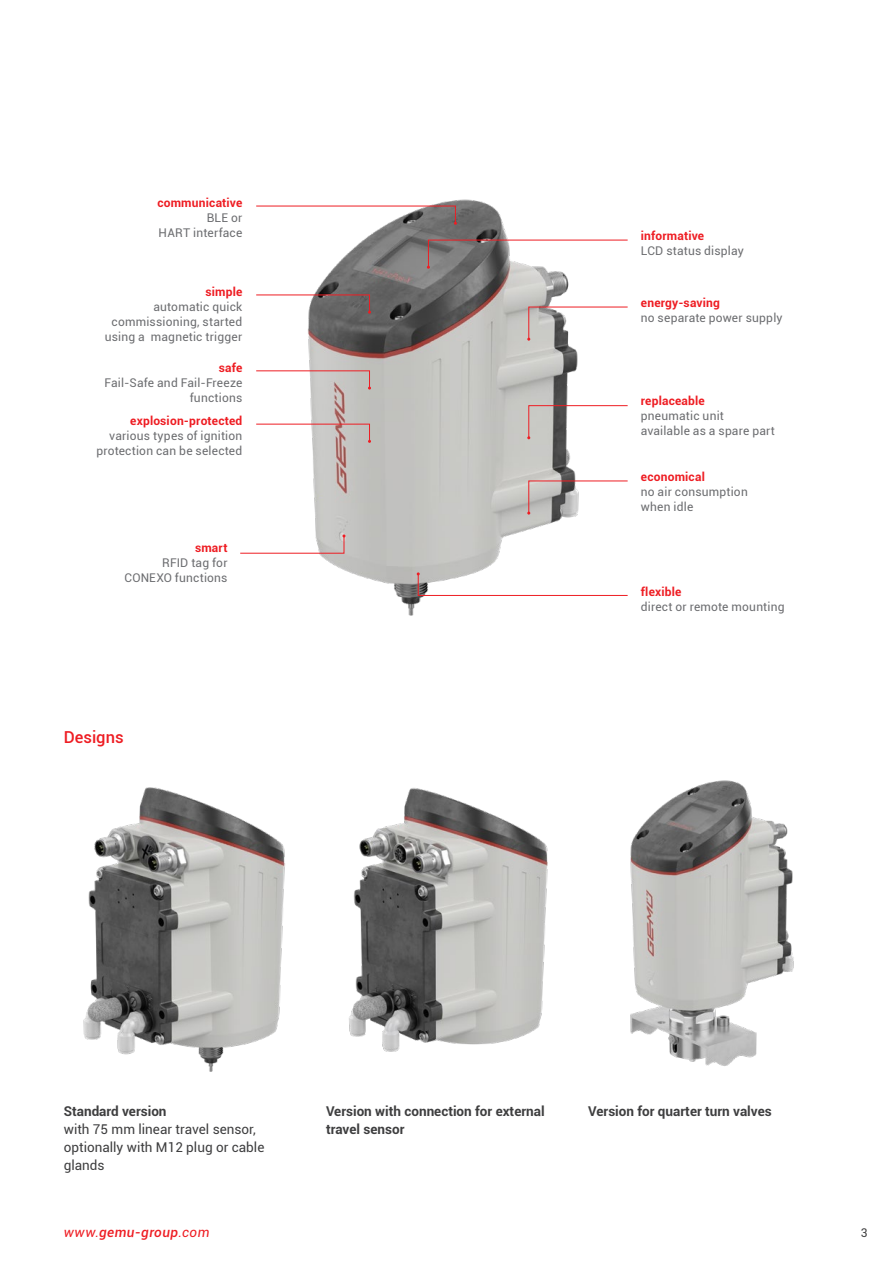
<style>
.page{position:relative;width:893px;height:1263px;background:#fff}
.page>*{position:absolute;margin:0;border:0;box-sizing:border-box;transform-origin:0 0}
.t1{font:500 16.5px "Roboto";color:#ee1d23}
.t2{font:700 13.5px "Roboto";color:#3e3e3f}
.t3{font:13.5px/18px "Roboto";color:#3e3e3f}
.t4{font:italic 500 13.5px "Roboto";letter-spacing:.035em;color:#ee1d23}
.t5{font:12px/15px "Roboto";letter-spacing:.015em;color:#6c6d70;text-align:right}
.t6{font:700 12px "Roboto";letter-spacing:.015em;color:#ee1d23}
.t7{font:12px "Roboto";color:#3e3e3f}
.s1{font-weight:400}
</style>
<div class="page">
<img style="left:308px;top:199px;width:270px;height:417px">
<img style="left:83px;top:787px;width:202px;height:285px">
<img style="left:349px;top:788px;width:199px;height:264px">
<img style="left:630px;top:780px;width:164px;height:286px">
<svg style="left:256px;top:205px;width:201px;height:20px"></svg>
<svg style="left:256px;top:294px;width:115px;height:20px"></svg>
<svg style="left:256px;top:370px;width:115px;height:20px"></svg>
<svg style="left:256px;top:423px;width:115px;height:20px"></svg>
<svg style="left:240px;top:534px;width:105px;height:20px"></svg>
<svg style="left:427px;top:239px;width:201px;height:30px"></svg>
<svg style="left:527px;top:306px;width:101px;height:35px"></svg>
<svg style="left:527px;top:405px;width:101px;height:34px"></svg>
<svg style="left:527px;top:480px;width:101px;height:35px"></svg>
<svg style="left:417px;top:572px;width:211px;height:24px"></svg>
<p class="t6" style="left:157px;top:194px;width:87px">communicative</p>
<p class="t5" style="left:159px;top:210px;width:85px">BLE or<br>HART interface</p>
<p class="t6" style="left:205px;top:283px;width:38px">simple</p>
<p class="t5" style="left:105px;top:298px;width:139px">automatic quick commissioning, started using a magnetic trigger</p>
<p class="t6" style="left:219px;top:359px;width:25px">safe</p>
<p class="t5" style="left:105px;top:374px;width:139px">Fail-Safe and Fail-Freeze functions</p>
<p class="t6" style="left:130px;top:412px;width:114px">explosion-protected</p>
<p class="t5" style="left:96px;top:428px;width:147px">various types of ignition protection can be selected</p>
<p class="t6" style="left:195px;top:539px;width:34px">smart</p>
<p class="t5" style="left:124px;top:555px;width:105px">RFID tag for<br>CONEXO functions</p>
<h1 class="t1" style="left:64px;top:726px;width:61px">Designs</h1>
<p class="t6" style="left:641px;top:227px;width:65px">informative</p>
<p class="t5" style="left:641px;top:243px;width:104px">LCD status display</p>
<p class="t6" style="left:641px;top:294px;width:81px">energy-saving</p>
<p class="t5" style="left:641px;top:309px;width:143px">no separate power supply</p>
<p class="t6" style="left:641px;top:393px;width:66px">replaceable</p>
<p class="t5" style="left:641px;top:408px;width:136px;text-align:left">pneumatic unit available as a spare part</p>
<p class="t6" style="left:641px;top:468px;width:66px">economical</p>
<p class="t5" style="left:641px;top:483px;width:109px;text-align:left">no air consumption when idle</p>
<p class="t6" style="left:641px;top:584px;width:42px">flexible</p>
<p class="t5" style="left:641px;top:599px;width:145px">direct or remote mounting</p>
<p class="t2" style="left:64px;top:1101px;width:104px">Standard version</p>
<p class="t3" style="left:64px;top:1119px;width:202px">with 75 mm linear travel sensor, optionally with M12 plug or cable glands</p>
<p class="t2" style="left:326px;top:1101px;width:220px">Version with connection for external</p>
<p class="t2" style="left:588px;top:1101px;width:185px">Version for quarter turn valves</p>
<p class="t2" style="left:326px;top:1119px;width:80px">travel sensor</p>
<p class="t4" style="left:64px;top:1223px;width:147px"><span class="s1">www.</span>gemu-group<span class="s1">.com</span></p>
<p class="t7" style="left:861px;top:1225px;width:8px">3</p>
</div>
